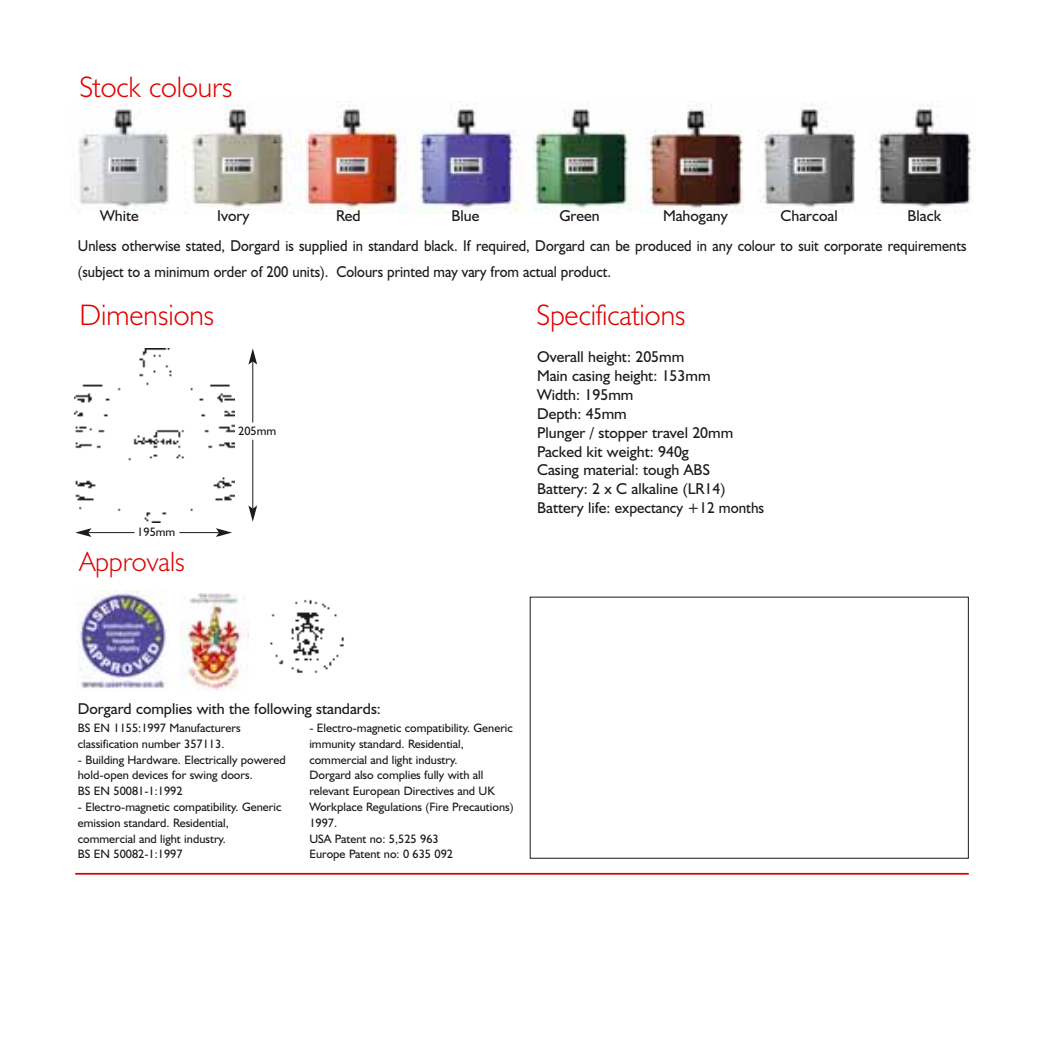
<style>
.page{position:relative;width:1042px;height:1042px;background:#fff}
.page>*{position:absolute;margin:0;border:0;box-sizing:border-box;transform-origin:0 0}
.t1{font:300 29.75px "Humanist 521 BT";color:#e00000}
.t2{font:300 28px "Humanist 521 BT";color:#e00000}
.t3{font:15.75px/18.9px "Humanist 521";color:#1b1b1f}
.t4{font:15.75px/26.2px "Humanist 521";color:#1b1b1f;scale:.92 1}
.t5{font:12.25px/15.8px "Humanist 521";color:#1b1b1f}
</style>
<div class="page">
<img style="left:78px;top:103px;width:894px;height:110px">
<img style="left:75px;top:348px;width:159px;height:174px">
<img style="left:77px;top:590px;width:90px;height:98px">
<img style="left:180px;top:593px;width:69px;height:97px">
<img style="left:270px;top:600px;width:74px;height:74px">
<hr style="left:75px;top:872px;width:893px;height:2px;background:#e00000">
<hr style="left:252px;top:361px;width:1px;height:61px;background:#1b1b1f">
<svg style="left:248px;top:348px;width:9px;height:16px"></svg>
<hr style="left:252px;top:439px;width:1px;height:69px;background:#1b1b1f">
<svg style="left:248px;top:505px;width:9px;height:16px"></svg>
<hr style="left:88px;top:532px;width:46px;height:1px;background:#1b1b1f">
<svg style="left:75px;top:528px;width:16px;height:9px"></svg>
<hr style="left:179px;top:532px;width:40px;height:1px;background:#1b1b1f">
<svg style="left:216px;top:528px;width:16px;height:9px"></svg>
<h1 class="t1" style="left:79px;top:77px;width:155px">Stock colours</h1>
<p class="t3" style="left:100px;top:208px;width:40px">White</p>
<p class="t3" style="left:217px;top:208px;width:34px">Ivory</p>
<p class="t3" style="left:336px;top:208px;width:26px">Red</p>
<p class="t3" style="left:451px;top:208px;width:29px">Blue</p>
<p class="t3" style="left:559px;top:208px;width:42px">Green</p>
<p class="t3" style="left:663px;top:208px;width:66px">Mahogany</p>
<p class="t3" style="left:780px;top:208px;width:59px">Charcoal</p>
<p class="t3" style="left:907px;top:208px;width:35px">Black</p>
<p class="t4" style="left:78px;top:234px;width:967px">Unless otherwise stated, Dorgard is supplied in standard black. If required, Dorgard can be produced in any colour to suit corporate requirements (subject to a minimum order of 200 units). Colours printed may vary from actual product.</p>
<h1 class="t1" style="left:79px;top:305px;width:136px">Dimensions</h1>
<p class="t5" style="left:137px;top:525px;width:39px">195mm</p>
<h2 class="t2" style="left:79px;top:551px;width:107px">Approvals</h2>
<p class="t5" style="left:238px;top:424px;width:39px">205mm</p>
<h1 class="t1" style="left:536px;top:305px;width:150px">Specifications</h1>
<p class="t3" style="left:537px;top:349px;width:229px">Overall height: 205mm<br>Main casing height: 153mm<br>Width: 195mm<br>Depth: 45mm<br>Plunger / stopper travel 20mm<br>Packed kit weight: 940g<br>Casing material: tough ABS<br>Battery: 2 x C alkaline (LR14)<br>Battery life: expectancy +12 months</p>
<p class="t3" style="left:78px;top:700px;width:304px">Dorgard complies with the following standards:</p>
<p class="t5" style="left:78px;top:721px;width:164px">BS EN 1155:1997 Manufacturers classification number 357113.</p>
<p class="t5" style="left:78px;top:752px;width:209px">- Building Hardware. Electrically powered hold-open devices for swing doors.<br>BS EN 50081-1:1992</p>
<p class="t5" style="left:78px;top:800px;width:205px">- Electro-magnetic compatibility. Generic emission standard. Residential, commercial and light industry.<br>BS EN 50082-1:1997</p>
<p class="t5" style="left:309px;top:721px;width:206px">- Electro-magnetic compatibility. Generic immunity standard. Residential, commercial and light industry.<br>Dorgard also complies fully with all relevant European Directives and UK<br>Workplace Regulations (Fire Precautions)<br>1997.<br>USA Patent no: 5,525 963<br>Europe Patent no: 0 635 092</p>
</div>
